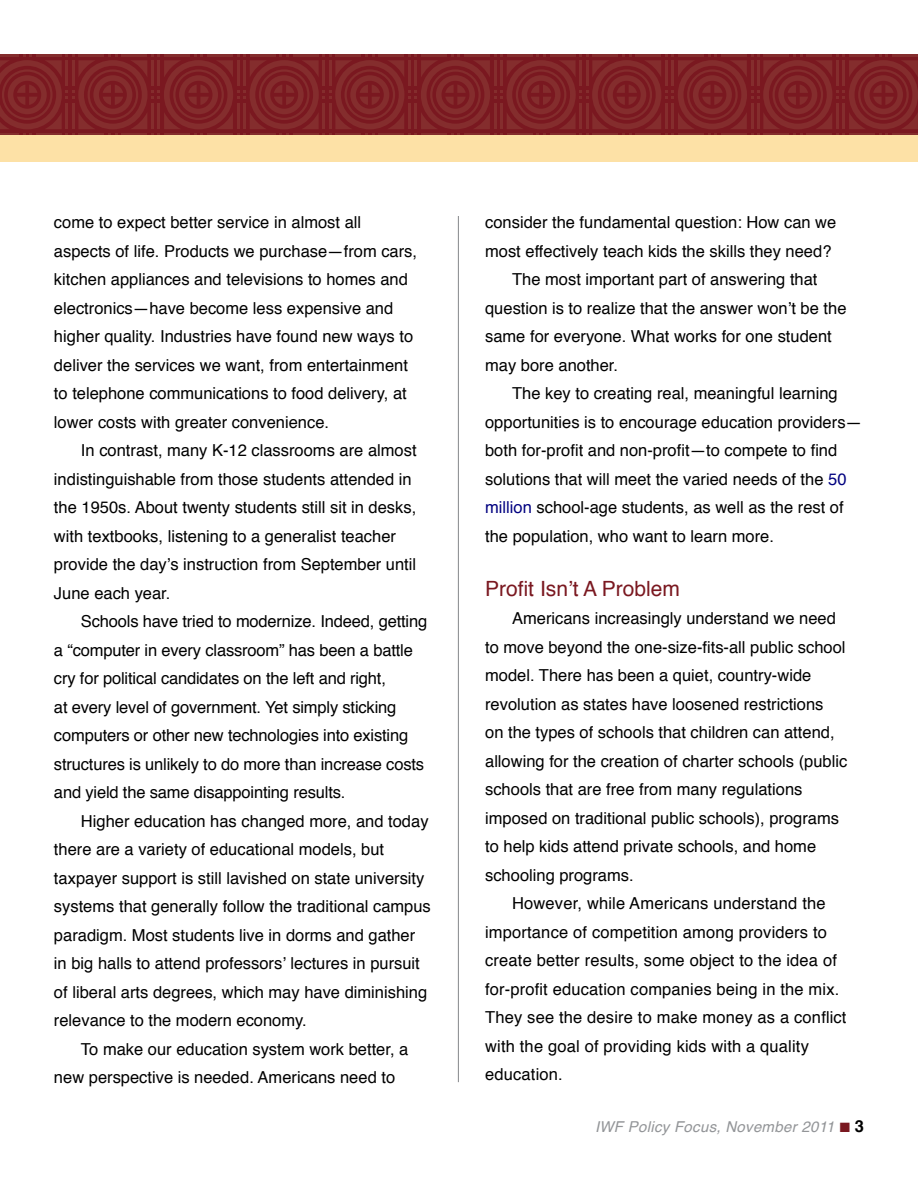
<style>
.page{position:relative;width:918px;height:1188px;background:#fff}
.page>*{position:absolute;margin:0;border:0;box-sizing:border-box;transform-origin:0 0}
.t1{font:21px "Helvetica";color:#7a1820}
.t2{font:16.5px/28.5px "Helvetica";color:#000}
.t3{font:italic 15px "Helvetica";letter-spacing:.02em;color:#939598}
.s1{color:#000080}
.s2{color:#7a1820}
.s3{font-weight:700;font-style:normal;font-size:16.5px;color:#000}
</style>
<div class="page">
<hr style="left:458px;top:216px;width:1px;height:866px;background:#939598">
<svg style="left:0;top:54px;width:918px;height:81px;background:#7e2226"></svg>
<div style="left:0;top:135px;width:918px;height:27px;background:#fde1a6"></div>
<p class="t2" style="left:54px;top:209px;width:365px">come to expect better service in almost all aspects of life. Products we purchase—from cars, kitchen appliances and televisions to homes and electronics—have become less expensive and higher quality. Industries have found new ways to deliver the services we want, from entertainment to telephone communications to food delivery, at lower costs with greater convenience.</p>
<p class="t2" style="left:54px;top:437px;width:364px;text-indent:27px">In contrast, many K-12 classrooms are almost indistinguishable from those students attended in the 1950s. About twenty students still sit in desks, with textbooks, listening to a generalist teacher provide the day’s instruction from September until June each year.</p>
<p class="t2" style="left:54px;top:608px;width:375px;text-indent:27px">Schools have tried to modernize. Indeed, getting a “computer in every classroom” has been a battle cry for political candidates on the left and right,<br>at every level of government. Yet simply sticking computers or other new technologies into existing structures is unlikely to do more than increase costs and yield the same disappointing results.</p>
<p class="t2" style="left:54px;top:807px;width:378px;text-indent:27px">Higher education has changed more, and today there are a variety of educational models, but taxpayer support is still lavished on state university systems that generally follow the traditional campus paradigm. Most students live in dorms and gather in big halls to attend professors’ lectures in pursuit of liberal arts degrees, which may have diminishing relevance to the modern economy.</p>
<p class="t2" style="left:54px;top:1035px;width:356px;text-indent:27px">To make our education system work better, a new perspective is needed. Americans need to</p>
<p class="t2" style="left:485px;top:209px;width:353px">consider the fundamental question: How can we</p>
<p class="t2" style="left:485px;top:237px;width:348px">most effectively teach kids the skills they need?</p>
<p class="t2" style="left:512px;top:266px;width:307px">The most important part of answering that</p>
<p class="t2" style="left:485px;top:294px;width:363px">question is to realize that the answer won’t be the</p>
<p class="t2" style="left:485px;top:323px;width:348px">same for everyone. What works for one student</p>
<p class="t2" style="left:485px;top:351px;width:135px">may bore another.</p>
<p class="t2" style="left:512px;top:380px;width:327px">The key to creating real, meaningful learning</p>
<p class="t2" style="left:485px;top:408px;width:378px">opportunities is to encourage education providers—</p>
<p class="t2" style="left:485px;top:437px;width:354px">both for-profit and non-profit—to compete to find</p>
<p class="t2" style="left:485px;top:465px;width:363px">solutions that will meet the varied needs of the <span class="s1">50</span></p>
<p class="t2" style="left:485px;top:494px;width:360px"><span class="s1">million</span> school-age students, as well as the rest of</p>
<p class="t2" style="left:485px;top:522px;width:290px">the population, who want to learn more.</p>
<p class="t1" style="left:485px;top:572px;width:196px">Profit Isn’t A Problem</p>
<p class="t2" style="left:485px;top:605px;width:364px;text-indent:27px">Americans increasingly understand we need to move beyond the one-size-fits-all public school model. There has been a quiet, country-wide revolution as states have loosened restrictions<br>on the types of schools that children can attend, allowing for the creation of charter schools (public schools that are free from many regulations imposed on traditional public schools), programs to help kids attend private schools, and home schooling programs.</p>
<p class="t2" style="left:485px;top:890px;width:363px;text-indent:27px">However, while Americans understand the importance of competition among providers to create better results, some object to the idea of for-profit education companies being in the mix.<br>They see the desire to make money as a conflict with the goal of providing kids with a quality education.</p>
<p class="t3" style="left:595px;top:1115px;width:270px">IWF Policy Focus, November 2011 <span class="s2">■</span> <span class="s3">3</span></p>
</div>
